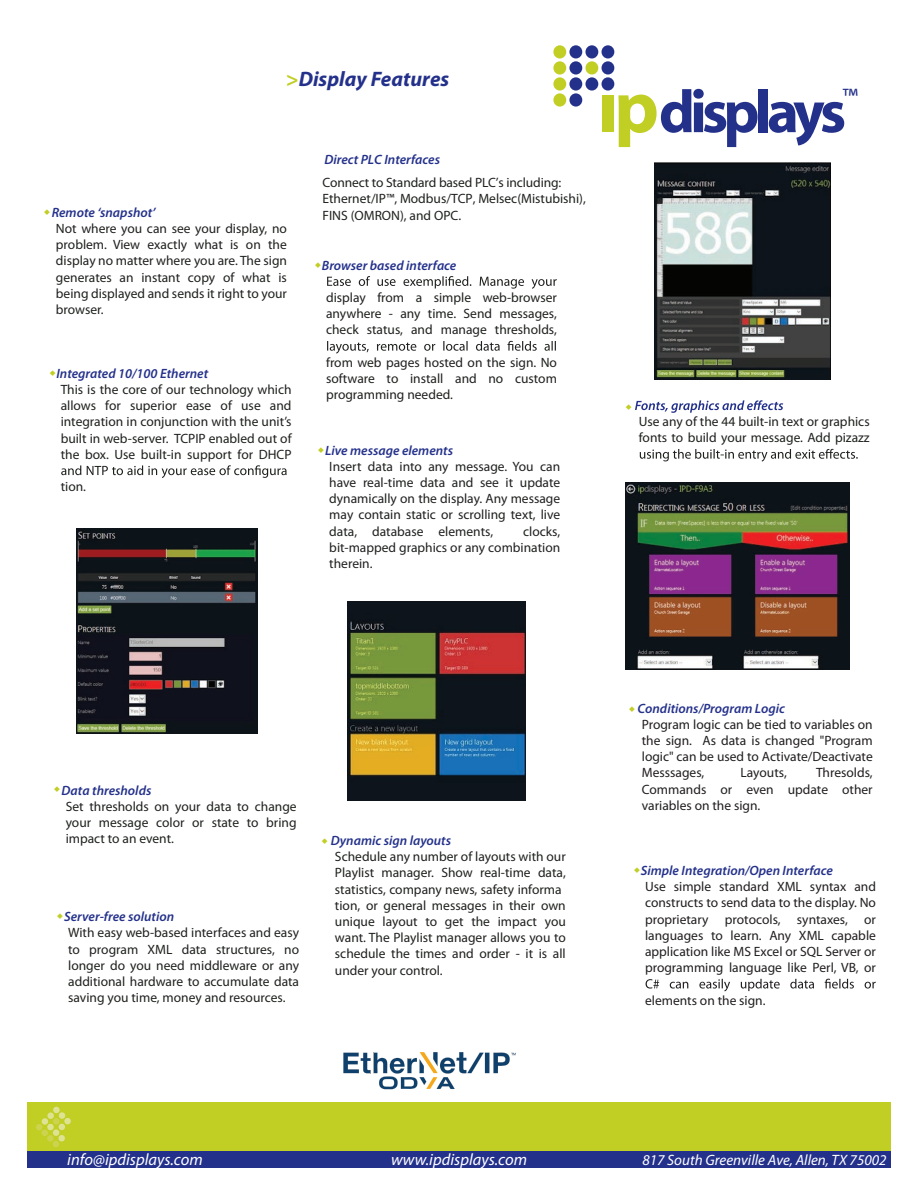
<style>
.page{position:relative;width:918px;height:1188px;background:#fff}
.page>*{position:absolute;margin:0;border:0;box-sizing:border-box;transform-origin:0 0}
.t1{font:25.5px "Myriad Pro";color:#24318b}
.t2{font:italic 700 21px "Myriad Pro";color:#24318b}
.t3{font:italic 16.5px "Myriad Pro";color:#fff}
.t4{font:italic 15px "Myriad Pro";color:#fff}
.t5{font:13.5px/16.2px "Myriad Pro";color:#1e211d;text-align:justify}
.t6{font:13.5px/16.2px "Myriad Pro";color:#211e1e;text-align:justify}
.t7{font:italic 600 13.5px "Myriad Pro";color:#24318b}
.s1{font-style:normal;color:#c1ce23}
</style>
<div class="page">
<div style="left:27px;top:1151px;width:864px;height:16px;background:#24318b"></div>
<div style="left:27px;top:1103px;width:864px;height:48px;background:#c1ce23"></div>
<svg style="left:36px;top:1106px;width:35px;height:41px"></svg>
<div style="left:553px;top:45px;width:13px;height:13px;background:#c1ce23;border-radius:50%"></div>
<div style="left:569px;top:45px;width:13px;height:13px;background:#24318b;border-radius:50%"></div>
<div style="left:585px;top:45px;width:13px;height:13px;background:#24318b;border-radius:50%"></div>
<div style="left:602px;top:45px;width:12px;height:13px;background:#24318b;border-radius:50%"></div>
<div style="left:553px;top:61px;width:13px;height:14px;background:#c1ce23;border-radius:50%"></div>
<div style="left:569px;top:61px;width:13px;height:14px;background:#24318b;border-radius:50%"></div>
<div style="left:585px;top:61px;width:13px;height:14px;background:#c1ce23;border-radius:50%"></div>
<div style="left:602px;top:61px;width:12px;height:14px;background:#24318b;border-radius:50%"></div>
<div style="left:553px;top:77px;width:13px;height:14px;background:#c1ce23;border-radius:50%"></div>
<div style="left:569px;top:77px;width:13px;height:14px;background:#24318b;border-radius:50%"></div>
<div style="left:585px;top:77px;width:13px;height:14px;background:#24318b;border-radius:50%"></div>
<div style="left:602px;top:77px;width:12px;height:14px;background:#24318b;border-radius:50%"></div>
<div style="left:553px;top:93px;width:13px;height:14px;background:#c1ce23;border-radius:50%"></div>
<div style="left:569px;top:93px;width:13px;height:14px;background:#24318b;border-radius:50%"></div>
<div style="left:758px;top:89px;width:10px;height:43px;background:#24318b"></div>
<svg style="left:769px;top:102px;width:75px;height:43px"></svg>
<div style="left:602px;top:95px;width:12px;height:37px;background:#c1ce23"></div>
<svg style="left:618px;top:89px;width:140px;height:58px"></svg>
<img style="left:77px;top:529px;width:181px;height:204px">
<img style="left:626px;top:483px;width:224px;height:187px">
<svg style="left:327px;top:276px;width:230px;height:13px"></svg>
<svg style="left:327px;top:341px;width:229px;height:13px"></svg>
<svg style="left:646px;top:979px;width:230px;height:12px"></svg>
<svg style="left:640px;top:449px;width:218px;height:13px"></svg>
<svg style="left:61px;top:465px;width:226px;height:13px"></svg>
<img style="left:347px;top:601px;width:179px;height:200px">
<img style="left:654px;top:163px;width:176px;height:217px">
<svg style="left:343px;top:1052px;width:173px;height:38px"></svg>
<svg style="left:635px;top:400px;width:148px;height:13px"></svg>
<h2 class="t2" style="left:286px;top:65px;width:165px"><span class="s1">&gt;</span>Display Features</h2>
<p class="t7" style="left:52px;top:204px;width:105px">Remote ‘snapshot’</p>
<p class="t5" style="left:56px;top:220px;width:233px">Not where you can see your display, no problem. View exactly what is on the display no matter where you are. The sign generates an instant copy of what is being displayed and sends it right to your browser.</p>
<p class="t7" style="left:57px;top:365px;width:153px">Integrated 10/100 Ethernet</p>
<p class="t5" style="left:61px;top:381px;width:232px">This is the core of our technology which allows for superior ease of use and integration in conjunction with the unit’s built in web-server. TCPIP enabled out of the box. Use built-in support for DHCP</p>
<p class="t5" style="left:61px;top:478px;width:27px">tion.</p>
<p class="t7" style="left:324px;top:151px;width:117px">Direct PLC Interfaces</p>
<p class="t5" style="left:322px;top:174px;width:265px;text-align:left">Connect to Standard based PLC’s including:<br>Ethernet/IP™, Modbus/TCP, Melsec(Mistubishi),<br>FINS (OMRON), and OPC.</p>
<p class="t7" style="left:322px;top:256px;width:136px">Browser based interface</p>
<p class="t5" style="left:326px;top:289px;width:232px">display from a simple web-browser anywhere - any time. Send messages, check status, and manage thresholds,</p>
<p class="t5" style="left:326px;top:354px;width:232px">from web pages hosted on the sign. No software to install and no custom programming needed.</p>
<p class="t7" style="left:325px;top:441px;width:129px">Live message elements</p>
<p class="t5" style="left:329px;top:458px;width:232px">Insert data into any message. You can have real-time data and see it update dynamically on the display. Any message may contain static or scrolling text, live data, database elements,</p>
<p class="t5" style="left:329px;top:523px;width:232px;text-indent:194px">clocks, bit-mapped graphics or any combination therein.</p>
<h1 class="t1" style="left:842px;top:82px;width:17px">™</h1>
<p class="t5" style="left:639px;top:413px;width:232px">Use any of the 44 built-in text or graphics fonts to build your message. Add pizazz</p>
<p class="t7" style="left:62px;top:781px;width:91px">Data thresholds</p>
<p class="t5" style="left:66px;top:798px;width:232px">Set thresholds on your data to change your message color or state to bring impact to an event.</p>
<p class="t7" style="left:64px;top:908px;width:112px">Server-free solution</p>
<p class="t5" style="left:68px;top:924px;width:232px">With easy web-based interfaces and easy to program XML data structures, no longer do you need middleware or any additional hardware to accumulate data saving you time, money and resources.</p>
<p class="t7" style="left:331px;top:832px;width:122px">Dynamic sign layouts</p>
<p class="t5" style="left:335px;top:848px;width:232px;text-align:left">Schedule any number of layouts with our Playlist manager. Show real-time data, statistics, company news, safety informa tion, or general messages in their own unique layout to get the impact you want. The Playlist manager allows you to schedule the times and order - it is all under your control.</p>
<p class="t7" style="left:638px;top:700px;width:149px">Conditions/Program Logic</p>
<p class="t6" style="left:642px;top:716px;width:232px">Program logic can be tied to variables on the sign. As data is changed "Program logic" can be used to Activate/Deactivate Messsages,</p>
<p class="t6" style="left:642px;top:765px;width:232px;text-indent:174px">Thresolds, Commands or even update other variables on the sign.</p>
<p class="t6" style="left:741px;top:765px;width:48px">Layouts,</p>
<p class="t7" style="left:641px;top:862px;width:194px">Simple Integration/Open Interface</p>
<p class="t6" style="left:645px;top:878px;width:232px">Use simple standard XML syntax and constructs to send data to the display. No proprietary protocols, syntaxes, or languages to learn. Any XML capable application like MS Excel or SQL Server or programming language like Perl, VB, or</p>
<p class="t6" style="left:645px;top:992px;width:122px">elements on the sign.</p>
<p class="t3" style="left:67px;top:1150px;width:137px">info@ipdisplays.com</p>
<p class="t3" style="left:391px;top:1150px;width:137px">www.ipdisplays.com</p>
<p class="t4" style="left:642px;top:1151px;width:246px">817 South Greenville Ave, Allen, TX 75002</p>
</div>
